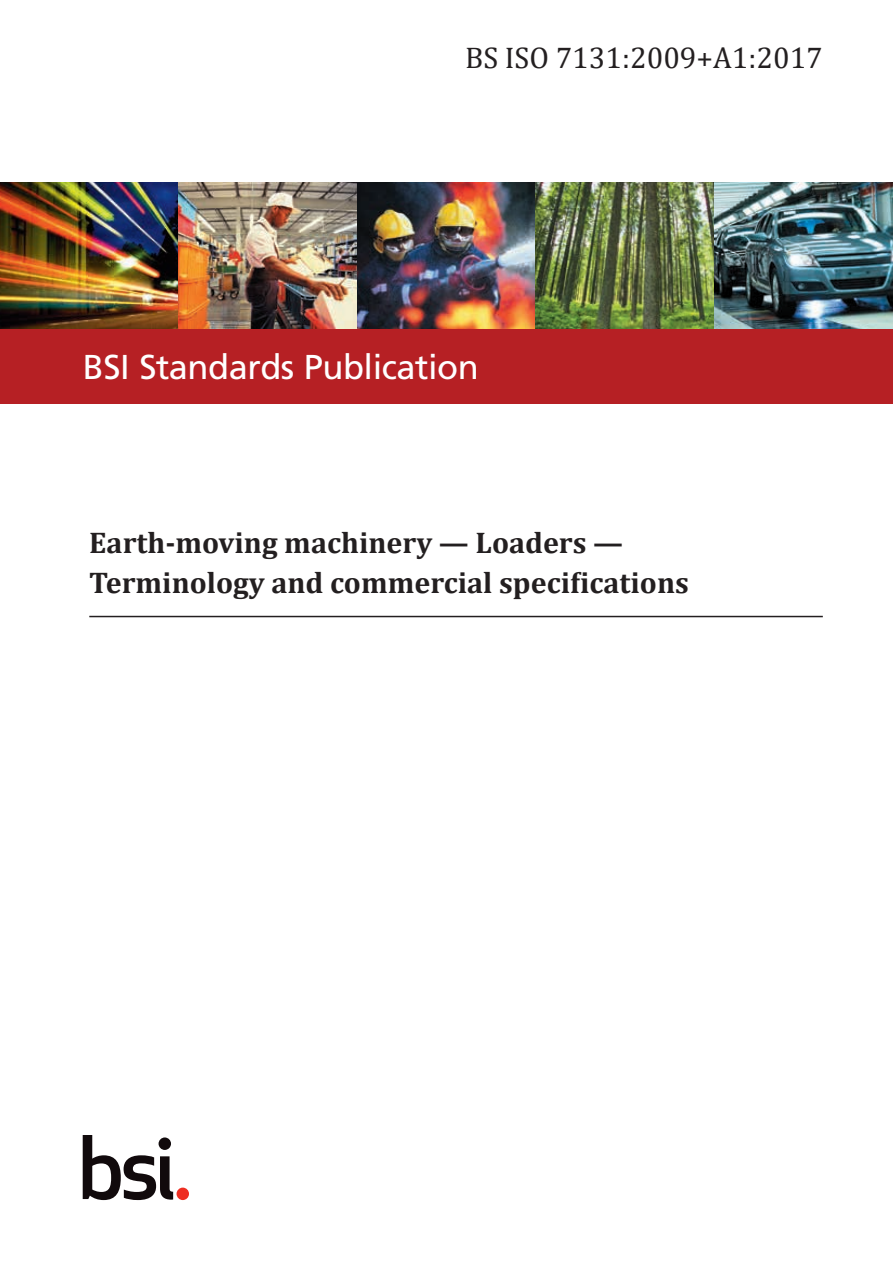
<style>
.page{position:relative;width:893px;height:1263px;background:#fff}
.page>*{position:absolute;margin:0;border:0;box-sizing:border-box;transform-origin:0 0}
.t1{font:34.5px "Frutiger LT Std";letter-spacing:-.015em;color:#fff}
.BS_Cover_Title_A{font:700 30px/40.5px "Cambria";color:#231f20}
.t2{font:30px "Cambria";color:#231f20}
</style>
<div class="page">
<img style="left:0;top:183px;width:179px;height:146px">
<img style="left:179px;top:183px;width:178px;height:146px">
<img style="left:357px;top:183px;width:179px;height:146px">
<img style="left:536px;top:183px;width:178px;height:146px">
<img style="left:714px;top:183px;width:179px;height:146px">
<div style="left:0;top:329px;width:893px;height:75px;background:#b62024"></div>
<svg style="left:83px;top:1135px;width:90px;height:65px"></svg>
<div style="left:177px;top:1187px;width:12px;height:13px;background:#ee2e22;border-radius:50%"></div>
<hr style="left:89px;top:616px;width:734px;height:1px;background:#231f20">
<p class="t2" style="left:465px;top:40px;width:359px">BS ISO 7131:2009+A1:2017</p>
<p class="t1" style="left:83px;top:347px;width:397px">BSI Standards Publication</p>
<p class="BS_Cover_Title_A" style="left:89px;top:521px;width:601px">Earth-moving machinery — Loaders —<br>Terminology and commercial specifications</p>
</div>
